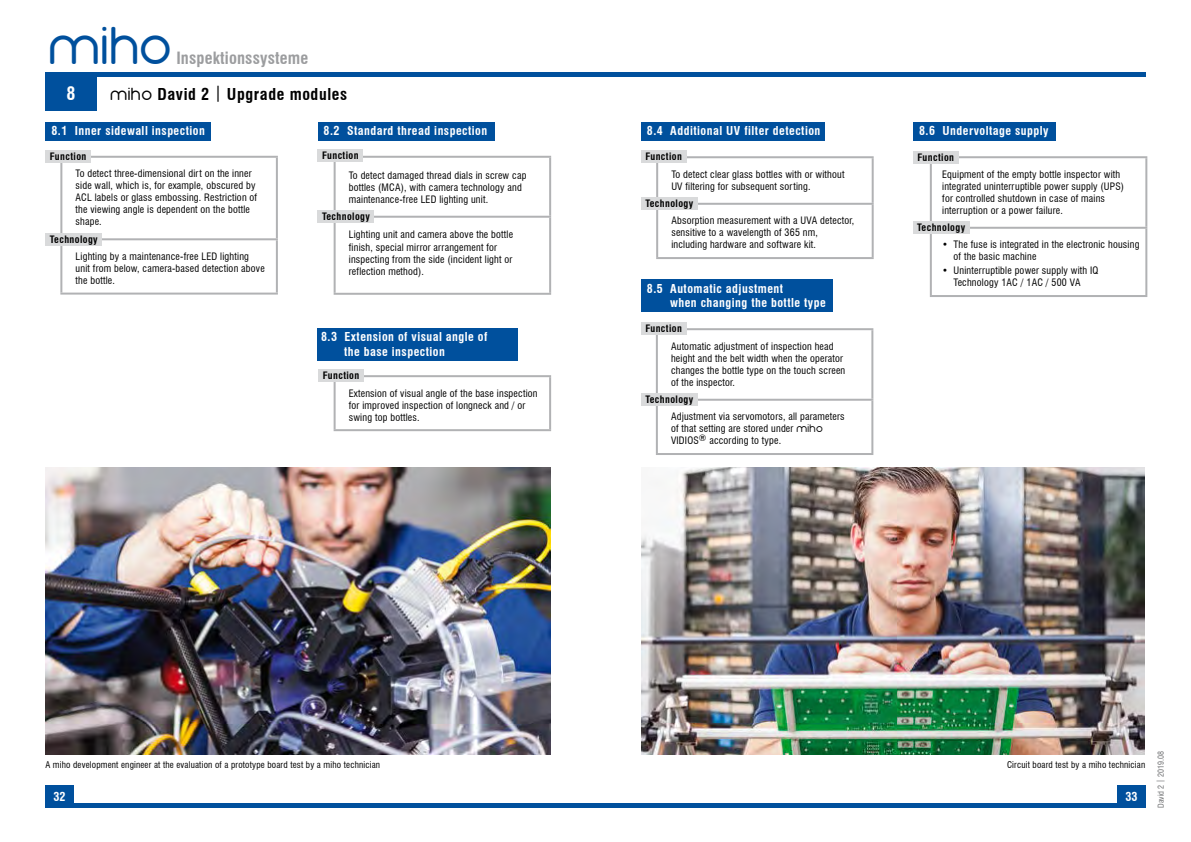
<style>
.page{position:relative;width:1191px;height:842px;background:#fff}
.page>*{position:absolute;margin:0;border:0;box-sizing:border-box;transform-origin:0 0}
.t1{font:50px "miho";color:#00509d}
.t2{font:48.4px "miho";color:#00509d}
.t3{font:700 condensed 18px "Swiss 721 BT";color:#fff}
.t4{font:700 condensed 16.5px "Swiss 721 BT";letter-spacing:.01em;color:#9c9d9f}
.t5{font:700 condensed 16px "Swiss 721 BT";letter-spacing:.04em;color:#000}
.t6{font:700 condensed 12px/14.8px "Swiss 721 BT";letter-spacing:.04em;color:#fff}
.t7{font:condensed 10px/12px "Swiss 721 BT";letter-spacing:.02em;color:#000}
.t8{font:700 condensed 10px "Swiss 721 BT";letter-spacing:.04em;color:#000}
.t9{font:condensed 9px "Swiss 721 BT";letter-spacing:.02em;color:#000}
.t10{font:condensed 8px "Swiss 721 BT";color:#6f7072}
.s1{font-family:"miho";font-weight:400;font-stretch:normal}
.s2{font-weight:400}
.s3{font-family:"miho";font-stretch:normal}
</style>
<div class="page">
<hr style="left:45px;top:804px;width:1100px;height:4px;background:#00509d">
<div style="left:45px;top:72px;width:1100px;height:5px;background:#00509d"></div>
<div style="left:1117px;top:785px;width:28px;height:23px;background:#00509d"></div>
<div style="left:45px;top:785px;width:29px;height:23px;background:#00509d"></div>
<img style="left:45px;top:468px;width:505px;height:286px">
<div style="left:45px;top:76px;width:51px;height:34px;background:#00509d"></div>
<img style="left:641px;top:468px;width:503px;height:286px">
<div style="left:45px;top:122px;width:166px;height:18px;background:#00509d"></div>
<hr style="left:60px;top:156px;width:218px;height:2px;background:#b1b2b4">
<hr style="left:60px;top:158px;width:2px;height:80px;background:#b1b2b4">
<hr style="left:276px;top:158px;width:2px;height:80px;background:#b1b2b4">
<hr style="left:60px;top:238px;width:218px;height:2px;background:#b1b2b4">
<hr style="left:60px;top:240px;width:2px;height:53px;background:#b1b2b4">
<hr style="left:276px;top:240px;width:2px;height:53px;background:#b1b2b4">
<hr style="left:60px;top:293px;width:218px;height:2px;background:#b1b2b4">
<div style="left:45px;top:233px;width:57px;height:13px;background:#d9dadb"></div>
<div style="left:45px;top:150px;width:46px;height:13px;background:#d9dadb"></div>
<hr style="left:334px;top:156px;width:217px;height:2px;background:#b1b2b4">
<hr style="left:334px;top:158px;width:2px;height:58px;background:#b1b2b4">
<hr style="left:549px;top:158px;width:2px;height:58px;background:#b1b2b4">
<hr style="left:334px;top:216px;width:217px;height:2px;background:#b1b2b4">
<hr style="left:334px;top:218px;width:2px;height:75px;background:#b1b2b4">
<hr style="left:549px;top:218px;width:2px;height:75px;background:#b1b2b4">
<hr style="left:334px;top:293px;width:217px;height:2px;background:#b1b2b4">
<div style="left:317px;top:122px;width:177px;height:18px;background:#00509d"></div>
<div style="left:317px;top:210px;width:57px;height:13px;background:#d9dadb"></div>
<div style="left:317px;top:149px;width:46px;height:13px;background:#d9dadb"></div>
<div style="left:641px;top:122px;width:183px;height:18px;background:#00509d"></div>
<hr style="left:333px;top:375px;width:218px;height:2px;background:#b1b2b4">
<hr style="left:333px;top:377px;width:2px;height:52px;background:#b1b2b4">
<hr style="left:549px;top:377px;width:2px;height:52px;background:#b1b2b4">
<hr style="left:333px;top:429px;width:218px;height:2px;background:#b1b2b4">
<hr style="left:656px;top:156px;width:217px;height:2px;background:#b1b2b4">
<hr style="left:656px;top:158px;width:2px;height:45px;background:#b1b2b4">
<hr style="left:871px;top:158px;width:2px;height:45px;background:#b1b2b4">
<hr style="left:656px;top:203px;width:217px;height:2px;background:#b1b2b4">
<hr style="left:656px;top:205px;width:2px;height:52px;background:#b1b2b4">
<hr style="left:871px;top:205px;width:2px;height:52px;background:#b1b2b4">
<hr style="left:656px;top:257px;width:217px;height:2px;background:#b1b2b4">
<div style="left:641px;top:197px;width:56px;height:13px;background:#d9dadb"></div>
<div style="left:318px;top:369px;width:46px;height:13px;background:#d9dadb"></div>
<div style="left:641px;top:150px;width:45px;height:13px;background:#d9dadb"></div>
<div style="left:317px;top:328px;width:200px;height:33px;background:#00509d"></div>
<div style="left:641px;top:279px;width:191px;height:33px;background:#00509d"></div>
<hr style="left:656px;top:328px;width:217px;height:2px;background:#b1b2b4">
<hr style="left:656px;top:330px;width:2px;height:69px;background:#b1b2b4">
<hr style="left:871px;top:330px;width:2px;height:69px;background:#b1b2b4">
<hr style="left:656px;top:399px;width:217px;height:2px;background:#b1b2b4">
<hr style="left:656px;top:401px;width:2px;height:52px;background:#b1b2b4">
<hr style="left:871px;top:401px;width:2px;height:52px;background:#b1b2b4">
<hr style="left:656px;top:453px;width:217px;height:2px;background:#b1b2b4">
<div style="left:641px;top:393px;width:56px;height:13px;background:#d9dadb"></div>
<div style="left:641px;top:322px;width:45px;height:13px;background:#d9dadb"></div>
<div style="left:913px;top:122px;width:142px;height:18px;background:#00509d"></div>
<hr style="left:930px;top:156px;width:217px;height:2px;background:#b1b2b4">
<hr style="left:930px;top:158px;width:2px;height:69px;background:#b1b2b4">
<hr style="left:1145px;top:158px;width:2px;height:69px;background:#b1b2b4">
<hr style="left:930px;top:227px;width:217px;height:2px;background:#b1b2b4">
<hr style="left:930px;top:229px;width:2px;height:66px;background:#b1b2b4">
<hr style="left:1145px;top:229px;width:2px;height:66px;background:#b1b2b4">
<hr style="left:930px;top:295px;width:217px;height:2px;background:#b1b2b4">
<div style="left:912px;top:221px;width:57px;height:13px;background:#d9dadb"></div>
<div style="left:913px;top:151px;width:45px;height:13px;background:#d9dadb"></div>
<h1 class="t1" style="left:52px;top:18px;width:127px">miho</h1>
<h2 class="t2" style="left:48px;top:19px;width:125px">miho</h2>
<h3 class="t4" style="left:176px;top:48px;width:133px">Inspektionssysteme</h3>
<h3 class="t5" style="left:110px;top:85px;width:239px"><span class="s1">miho</span> David 2 <span class="s2">|</span> Upgrade modules</h3>
<h3 class="t3" style="left:66px;top:82px;width:10px">8</h3>
<p class="t6" style="left:51px;top:123px;width:155px">8.1 Inner sidewall inspection</p>
<p class="t7" style="left:76px;top:167px;width:183px">To detect three-dimensional dirt on the inner side wall, which is, for example, obscured by ACL labels or glass embossing. Restriction of the viewing angle is dependent on the bottle shape.</p>
<p class="t7" style="left:76px;top:250px;width:191px">Lighting by a maintenance-free LED lighting unit from below, camera-based detection above the bottle.</p>
<p class="t6" style="left:324px;top:123px;width:165px">8.2 Standard thread inspection</p>
<p class="t8" style="left:322px;top:150px;width:38px">Function</p>
<p class="t8" style="left:50px;top:150px;width:38px">Function</p>
<p class="t7" style="left:349px;top:169px;width:179px">To detect damaged thread dials in screw cap bottles (MCA), with camera technology and maintenance-free LED lighting unit.</p>
<p class="t7" style="left:349px;top:229px;width:166px">Lighting unit and camera above the bottle finish, special mirror arrangement for inspecting from the side (incident light or reflection method).</p>
<p class="t8" style="left:322px;top:211px;width:49px">Technology</p>
<p class="t8" style="left:50px;top:233px;width:49px">Technology</p>
<p class="t6" style="left:344px;top:329px;width:145px;text-indent:-23px">8.3 Extension of visual angle of the base inspection</p>
<p class="t8" style="left:323px;top:369px;width:38px">Function</p>
<p class="t7" style="left:349px;top:387px;width:190px">Extension of visual angle of the base inspection for improved inspection of longneck and / or swing top bottles.</p>
<p class="t6" style="left:647px;top:123px;width:175px">8.4 Additional UV filter detection</p>
<p class="t8" style="left:645px;top:150px;width:38px">Function</p>
<p class="t7" style="left:671px;top:168px;width:175px">To detect clear glass bottles with or without<br>UV filtering for subsequent sorting.</p>
<p class="t7" style="left:671px;top:214px;width:184px">Absorption measurement with a UVA detector, sensitive to a wavelength of 365 nm, including hardware and software kit.</p>
<p class="t8" style="left:645px;top:198px;width:49px">Technology</p>
<p class="t6" style="left:670px;top:281px;width:157px;text-indent:-23px">8.5 Automatic adjustment<br>when changing the bottle type</p>
<p class="t7" style="left:671px;top:340px;width:176px">Automatic adjustment of inspection head height and the belt width when the operator changes the bottle type on the touch screen of the inspector.</p>
<p class="t7" style="left:671px;top:410px;width:175px">Adjustment via servomotors, all parameters of that setting are stored under <span class="s3">miho<br></span>VIDIOS<sup>®</sup> according to type.</p>
<p class="t8" style="left:645px;top:322px;width:38px">Function</p>
<p class="t8" style="left:645px;top:394px;width:49px">Technology</p>
<p class="t6" style="left:919px;top:123px;width:131px">8.6 Undervoltage supply</p>
<p class="t7" style="left:942px;top:168px;width:183px">Equipment of the empty bottle inspector with integrated uninterruptible power supply (UPS) for controlled shutdown in case of mains interruption or a power failure.</p>
<p class="t7" style="left:953px;top:238px;width:187px;text-indent:-11px">• The fuse is integrated in the electronic housing of the basic machine</p>
<p class="t7" style="left:953px;top:264px;width:146px;text-indent:-11px">• Uninterruptible power supply with IQ<br>Technology 1AC / 1AC / 500 VA</p>
<p class="t8" style="left:917px;top:151px;width:38px">Function</p>
<p class="t8" style="left:917px;top:221px;width:49px">Technology</p>
<p class="t9" style="left:45px;top:759px;width:336px">A miho development engineer at the evaluation of a prototype board test by a miho technician</p>
<p class="t9" style="left:1007px;top:759px;width:140px">Circuit board test by a miho technician</p>
<p class="t6" style="left:54px;top:789px;width:14px">32</p>
<p class="t6" style="left:1125px;top:789px;width:13px">33</p>
<p class="t10" style="left:1156px;top:808px;width:58px;rotate:-90deg">David 2 | 2019.08</p>
</div>
